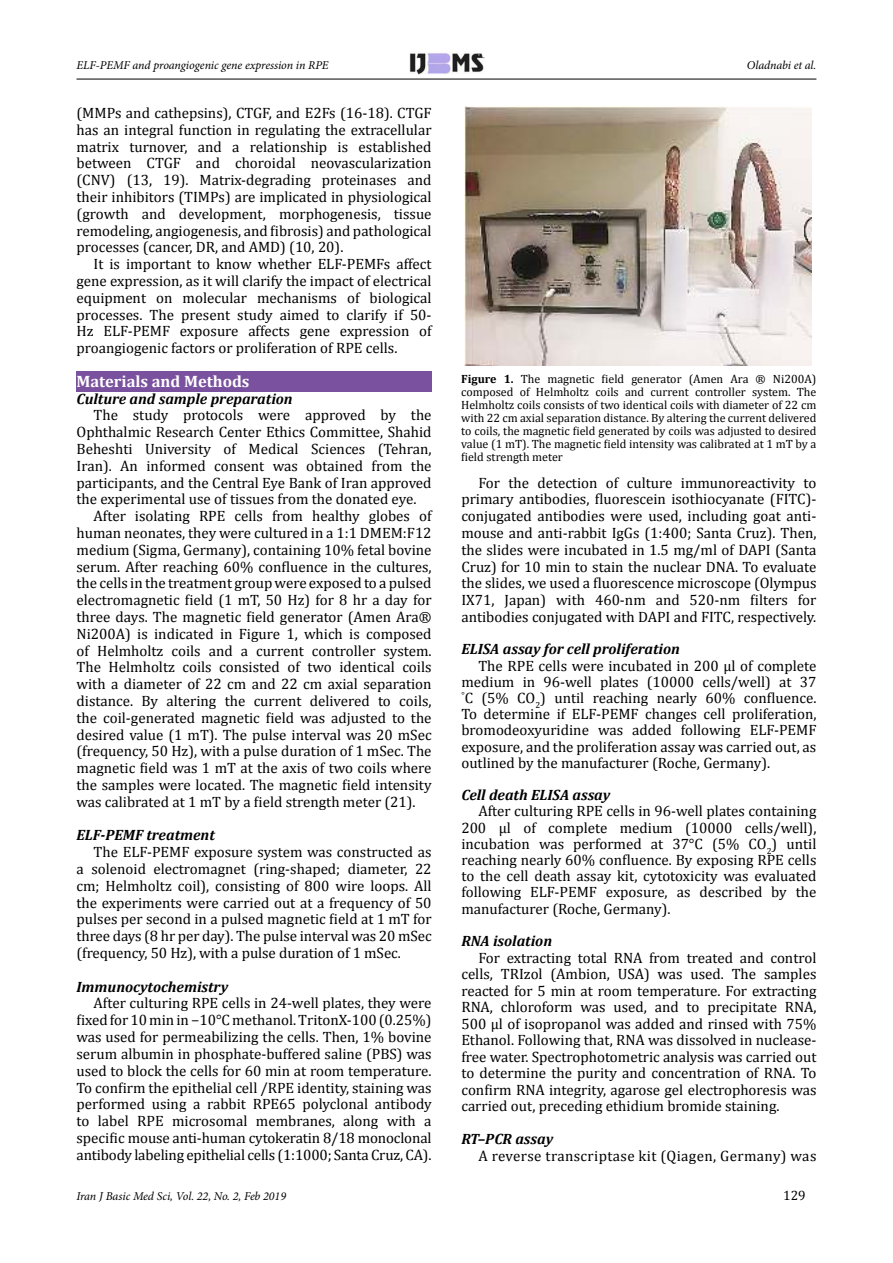
<style>
.page{position:relative;width:893px;height:1263px;background:#fff}
.page>*{position:absolute;margin:0;border:0;box-sizing:border-box;transform-origin:0 0}
.t1{font:700 16.5px "Cambria";color:#fff}
.t2{font:15px/16.8px "Cambria";color:#000;text-align:justify}
.t3{font:italic 700 15px "Cambria";color:#000}
.t4{font:15px "Cambria";letter-spacing:.025em;color:#000}
.t5{font:13.5px "Cambria";color:#000}
.t6{font:12px/12.9px "Cambria";color:#000;text-align:justify}
.t7{font:italic 12px "Minion Pro";letter-spacing:-.005em;color:#000}
.s1{font-weight:700}
</style>
<div class="page">
<img style="left:409px;top:53px;width:76px;height:22px">
<hr style="left:77px;top:79px;width:739px;height:1px;background:#000">
<div style="left:77px;top:371px;width:355px;height:20px;background:#7a519e"></div>
<img style="left:465px;top:107px;width:347px;height:259px">
<p class="t7" style="left:77px;top:57px;width:253px">ELF-PEMF and proangiogenic gene expression in RPE</p>
<p class="t7" style="left:747px;top:57px;width:71px">Oladnabi et al.</p>
<p class="t2" style="left:77px;top:104px;width:357px">(MMPs and cathepsins), CTGF, and E2Fs (16-18). CTGF has an integral function in regulating the extracellular matrix turnover, and a relationship is established between CTGF and choroidal neovascularization (CNV) (13, 19). Matrix-degrading proteinases and their inhibitors (TIMPs) are implicated in physiological (growth and development, morphogenesis, tissue remodeling, angiogenesis, and fibrosis) and pathological processes (cancer, DR, and AMD) (10, 20).</p>
<p class="t2" style="left:77px;top:256px;width:357px;text-indent:17px">It is important to know whether ELF-PEMFs affect gene expression, as it will clarify the impact of electrical equipment on molecular mechanisms of biological processes. The present study aimed to clarify if 50- Hz ELF-PEMF exposure affects gene expression of proangiogenic factors or proliferation of RPE cells.</p>
<p class="t1" style="left:77px;top:369px;width:174px">Materials and Methods</p>
<p class="t3" style="left:77px;top:388px;width:218px">Culture and sample preparation</p>
<p class="t2" style="left:77px;top:407px;width:357px;text-indent:17px">The study protocols were approved by the Ophthalmic Research Center Ethics Committee, Shahid Beheshti University of Medical Sciences (Tehran, Iran). An informed consent was obtained from the participants, and the Central Eye Bank of Iran approved the experimental use of tissues from the donated eye.</p>
<p class="t2" style="left:77px;top:508px;width:357px;text-indent:17px">After isolating RPE cells from healthy globes of human neonates, they were cultured in a 1:1 DMEM:F12 medium (Sigma, Germany), containing 10% fetal bovine serum. After reaching 60% confluence in the cultures, the cells in the treatment group were exposed to a pulsed electromagnetic field (1 mT, 50 Hz) for 8 hr a day for three days. The magnetic field generator (Amen Ara® Ni200A) is indicated in Figure 1, which is composed of Helmholtz coils and a current controller system.<br>The Helmholtz coils consisted of two identical coils with a diameter of 22 cm and 22 cm axial separation distance. By altering the current delivered to coils, the coil-generated magnetic field was adjusted to the desired value (1 mT). The pulse interval was 20 mSec (frequency, 50 Hz), with a pulse duration of 1 mSec. The magnetic field was 1 mT at the axis of two coils where the samples were located. The magnetic field intensity was calibrated at 1 mT by a field strength meter (21).</p>
<p class="t3" style="left:77px;top:825px;width:140px">ELF-PEMF treatment</p>
<p class="t2" style="left:77px;top:844px;width:357px;text-indent:17px">The ELF-PEMF exposure system was constructed as a solenoid electromagnet (ring-shaped; diameter, 22 cm; Helmholtz coil), consisting of 800 wire loops. All the experiments were carried out at a frequency of 50 pulses per second in a pulsed magnetic field at 1 mT for three days (8 hr per day). The pulse interval was 20 mSec (frequency, 50 Hz), with a pulse duration of 1 mSec.</p>
<p class="t3" style="left:77px;top:976px;width:153px">Immunocytochemistry</p>
<p class="t2" style="left:77px;top:995px;width:357px;text-indent:17px">After culturing RPE cells in 24-well plates, they were fixed for 10 min in −10°C methanol. TritonX-100 (0.25%) was used for permeabilizing the cells. Then, 1% bovine serum albumin in phosphate-buffered saline (PBS) was used to block the cells for 60 min at room temperature.<br>To confirm the epithelial cell /RPE identity, staining was performed using a rabbit RPE65 polyclonal antibody to label RPE microsomal membranes, along with a specific mouse anti-human cytokeratin 8/18 monoclonal antibody labeling epithelial cells (1:1000; Santa Cruz, CA).</p>
<p class="t6" style="left:461px;top:372px;width:357px"><span class="s1">Figure 1.</span> The magnetic field generator (Amen Ara ® Ni200A) composed of Helmholtz coils and current controller system. The Helmholtz coils consists of two identical coils with diameter of 22 cm with 22 cm axial separation distance. By altering the current delivered to coils, the magnetic field generated by coils was adjusted to desired value (1 mT). The magnetic field intensity was calibrated at 1 mT by a field strength meter</p>
<p class="t2" style="left:461px;top:474px;width:357px;text-indent:17px">For the detection of culture immunoreactivity to primary antibodies, fluorescein isothiocyanate (FITC)- conjugated antibodies were used, including goat anti&shy;mouse and anti-rabbit IgGs (1:400; Santa Cruz). Then, the slides were incubated in 1.5 mg/ml of DAPI (Santa Cruz) for 10 min to stain the nuclear DNA. To evaluate the slides, we used a fluorescence microscope (Olympus IX71, Japan) with 460-nm and 520-nm filters for antibodies conjugated with DAPI and FITC, respectively.</p>
<p class="t3" style="left:461px;top:639px;width:220px">ELISA assay for cell proliferation</p>
<p class="t2" style="left:461px;top:657px;width:357px;line-height:16.2px;text-indent:17px">The RPE cells were incubated in 200 μl of complete medium in 96-well plates (10000 cells/well) at 37 <sup>°</sup>C (5% CO<sub>2</sub>) until reaching nearly 60% confluence.<br>To determine if ELF-PEMF changes cell proliferation, bromodeoxyuridine was added following ELF-PEMF exposure, and the proliferation assay was carried out, as outlined by the manufacturer (Roche, Germany).</p>
<p class="t3" style="left:461px;top:784px;width:150px">Cell death ELISA assay</p>
<p class="t2" style="left:461px;top:803px;width:357px;line-height:16.2px;text-indent:17px">After culturing RPE cells in 96-well plates containing 200 μl of complete medium (10000 cells/well), incubation was performed at 37°C (5% CO<sub>2</sub>) until reaching nearly 60% confluence. By exposing RPE cells to the cell death assay kit, cytotoxicity was evaluated following ELF-PEMF exposure, as described by the manufacturer (Roche, Germany).</p>
<p class="t3" style="left:461px;top:931px;width:92px">RNA isolation</p>
<p class="t2" style="left:461px;top:949px;width:357px;text-indent:17px">For extracting total RNA from treated and control cells, TRIzol (Ambion, USA) was used. The samples reacted for 5 min at room temperature. For extracting RNA, chloroform was used, and to precipitate RNA, 500 µl of isopropanol was added and rinsed with 75% Ethanol. Following that, RNA was dissolved in nuclease&shy;free water. Spectrophotometric analysis was carried out to determine the purity and concentration of RNA. To confirm RNA integrity, agarose gel electrophoresis was carried out, preceding ethidium bromide staining.</p>
<p class="t3" style="left:461px;top:1129px;width:93px">RT–PCR assay</p>
<p class="t4" style="left:478px;top:1147px;width:340px">A reverse transcriptase kit (Qiagen, Germany) was</p>
<p class="t7" style="left:77px;top:1187px;width:211px">Iran J Basic Med Sci, Vol. 22, No. 2, Feb 2019</p>
<p class="t5" style="left:783px;top:1187px;width:24px">129</p>
</div>
